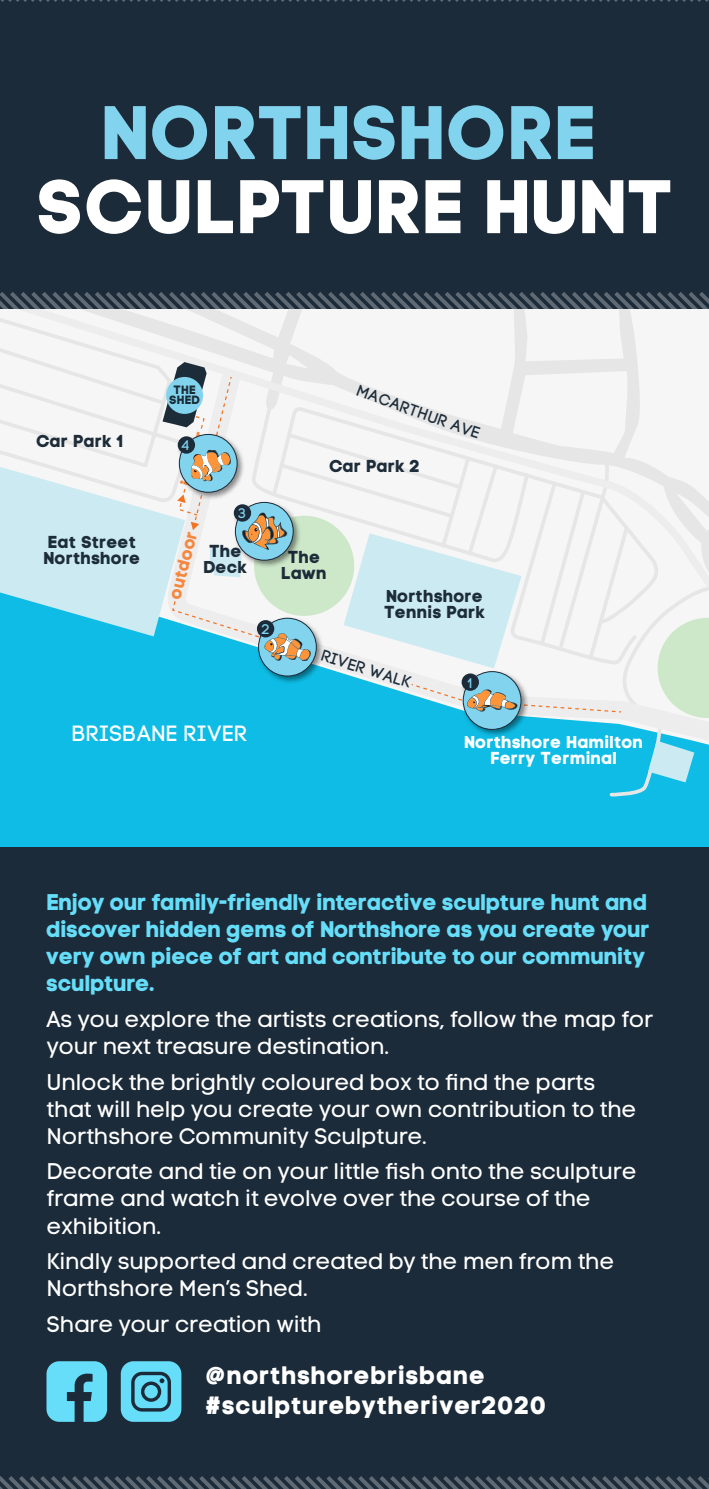
<style>
.page{position:relative;width:709px;height:1489px;background:#fff}
.page>*{position:absolute;margin:0;border:0;box-sizing:border-box;transform-origin:0 0}
.t1{font:75.5px "Code Pro Bold";letter-spacing:.03em;color:#fff}
.t2{font:75.5px "Code Pro Bold";letter-spacing:.025em;color:#81d3ee}
.t3{font:25px "Code Pro Bold LC";letter-spacing:.03em;color:#fff}
.t4{font:22.5px/27px "Code Pro LC";letter-spacing:-.01em;color:#fff}
.t5{font:22.5px/27px "Code Pro Bold LC";letter-spacing:-.01em;color:#66def9}
.t6{font:22px "Code Pro";letter-spacing:.015em;color:#fff}
.t7{font:17.25px/16px "Code Pro Bold LC";letter-spacing:.015em;color:#1d2c39}
.t8{font:17.25px/16px "Code Pro Bold LC";letter-spacing:.015em;color:#fff;text-align:center}
.t9{font:17.25px "Code Pro Bold LC";color:#f6873e}
.t10{font:16px "Code Pro Demo";color:#1d2c39}
.t11{font:14px "Code Pro";color:#81d3ee}
.t12{font:12px/10.2px "Code Pro Bold LC";letter-spacing:.015em;color:#1d2c39;text-align:center}
</style>
<div class="page">
<div style="left:0;top:0;width:709px;height:1488px;background:#1c2b39"></div>
<svg style="left:1px;top:0;width:708px;height:2px"></svg>
<div style="left:121px;top:1360px;width:60px;height:61px;background:#66def9;border-radius:13px"></div>
<svg style="left:131px;top:1371px;width:40px;height:40px"></svg>
<svg style="left:46px;top:1361px;width:61px;height:60px"></svg>
<svg style="left:0;top:1476px;width:709px;height:12px"></svg>
<div style="left:0;top:798px;width:709px;height:48px;background:#0ebce5"></div>
<svg style="left:0;top:292px;width:709px;height:506px;background:#acdbe5"></svg>
<h1 class="t2" style="left:105px;top:87px;width:494px">NORTHSHORE</h1>
<h1 class="t1" style="left:40px;top:161px;width:637px">SCULPTURE HUNT</h1>
<p class="t7" style="left:36px;top:432px;width:89px">Car Park 1</p>
<p class="t12" style="left:169px;top:384px;width:32px">THE<br>SHED</p>
<p class="t11" style="left:181px;top:437px;width:10px">4</p>
<p class="t11" style="left:238px;top:505px;width:9px">3</p>
<p class="t10" style="left:360px;top:382px;width:87px;rotate:20deg">MacArthu</p>
<p class="t7" style="left:329px;top:457px;width:92px">Car Park 2</p>
<p class="t9" style="left:164px;top:596px;width:71px;rotate:-75deg">outdoor</p>
<p class="t7" style="left:44px;top:534px;width:99px">Eat Street<br>Northshore</p>
<p class="t7" style="left:203px;top:542px;width:45px;text-align:center">The<br>Deck</p>
<p class="t7" style="left:281px;top:548px;width:47px;text-align:center">The<br>Lawn</p>
<p class="t11" style="left:261px;top:621px;width:10px">2</p>
<p class="t7" style="left:384px;top:587px;width:103px">Northshore<br>Tennis Park</p>
<p class="t6" style="left:72px;top:721px;width:177px">BRISBANE RIVER</p>
<p class="t10" style="left:324px;top:647px;width:95px;rotate:17deg">RIVER WALK</p>
<p class="t11" style="left:467px;top:675px;width:6px">1</p>
<p class="t8" style="left:464px;top:733px;width:180px">Northshore Hamilton<br>Ferry Terminal</p>
<p class="t5" style="left:46px;top:888px;width:605px">Enjoy our family-friendly interactive sculpture hunt and discover hidden gems of Northshore as you create your very own piece of art and contribute to our community sculpture.</p>
<p class="t4" style="left:46px;top:1005px;width:608px">As you explore the artists creations, follow the map for your next treasure destination.</p>
<p class="t4" style="left:46px;top:1068px;width:591px">Unlock the brightly coloured box to find the parts that will help you create your own contribution to the<br>Northshore Community Sculpture.</p>
<p class="t4" style="left:46px;top:1158px;width:591px">Decorate and tie on your little fish onto the sculpture frame and watch it evolve over the course of the exhibition.</p>
<p class="t4" style="left:46px;top:1248px;width:569px">Kindly supported and created by the men from the<br>Northshore Men’s Shed.</p>
<p class="t4" style="left:46px;top:1310px;width:277px">Share your creation with</p>
<p class="t3" style="left:206px;top:1359px;width:280px">@northshorebrisbane</p>
<p class="t3" style="left:206px;top:1389px;width:341px">#sculpturebytheriver2020</p>
</div>
